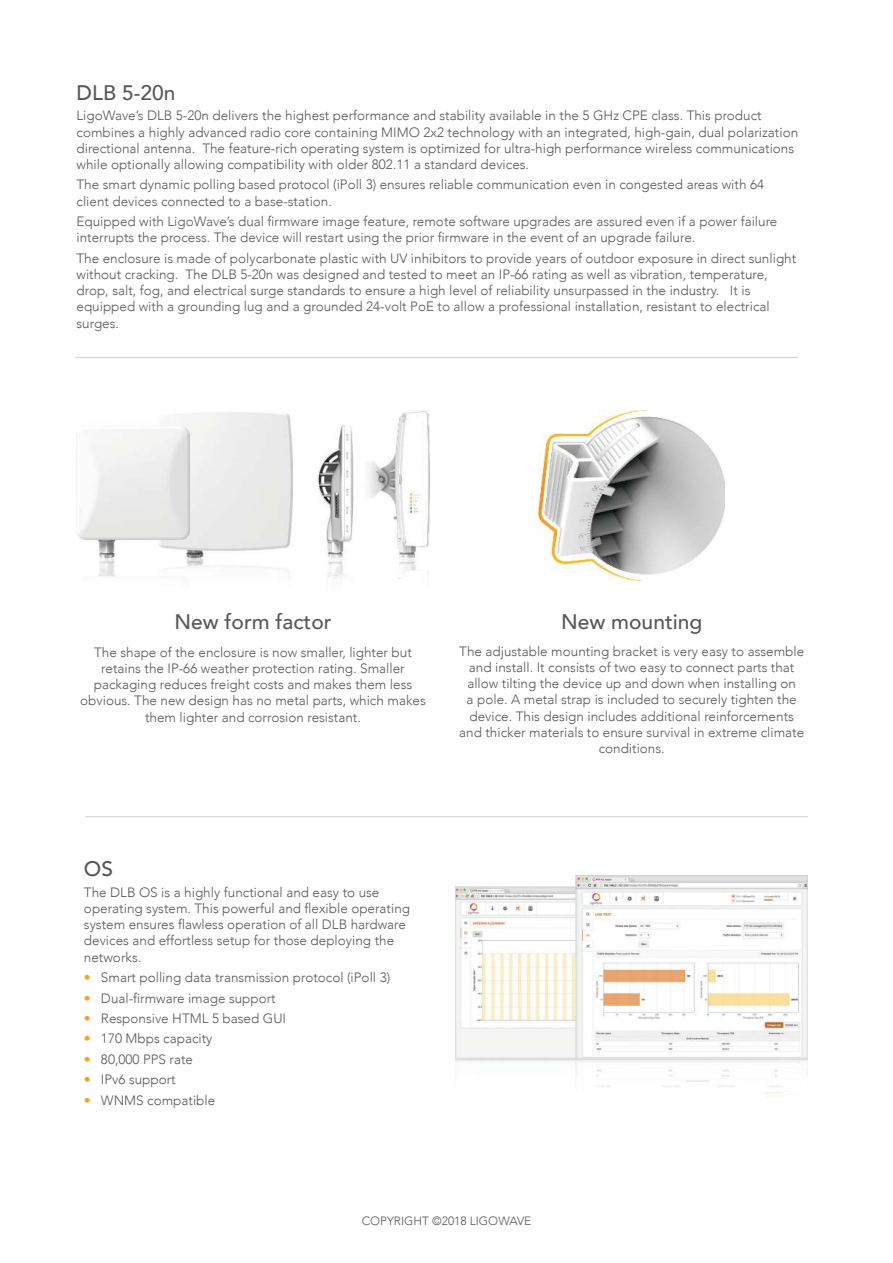
<style>
.page{position:relative;width:893px;height:1263px;background:#fff}
.page>*{position:absolute;margin:0;border:0;box-sizing:border-box;transform-origin:0 0}
.t1{font:500 21px "Avenir";color:#57585a}
.t2{font:300 13.5px/16.2px "Avenir";color:#57585a}
.t3{font:300 12px "Avenir";color:#57585a}
.s1{color:#f9a01d}
</style>
<div class="page">
<hr style="left:75px;top:357px;width:723px;height:1px;background:#d1d2d4">
<img style="left:78px;top:411px;width:351px;height:168px">
<img style="left:538px;top:410px;width:186px;height:170px">
<img style="left:455px;top:875px;width:353px;height:222px">
<hr style="left:85px;top:816px;width:723px;height:1px;background:#d1d2d4">
<h1 class="t1" style="left:77px;top:84px;width:100px">DLB 5-20n</h1>
<p class="t2" style="left:77px;top:109px;width:723px">LigoWave’s DLB 5-20n delivers the highest performance and stability available in the 5 GHz CPE class. This product combines a highly advanced radio core containing MIMO 2x2 technology with an integrated, high-gain, dual polarization directional antenna. The feature-rich operating system is optimized for ultra-high performance wireless communications while optionally allowing compatibility with older 802.11 a standard devices.</p>
<p class="t2" style="left:77px;top:178px;width:689px">The smart dynamic polling based protocol (iPoll 3) ensures reliable communication even in congested areas with 64 client devices connected to a base-station.</p>
<p class="t2" style="left:77px;top:213px;width:702px">Equipped with LigoWave’s dual firmware image feature, remote software upgrades are assured even if a power failure interrupts the process. The device will restart using the prior firmware in the event of an upgrade failure.</p>
<p class="t2" style="left:77px;top:251px;width:721px">The enclosure is made of polycarbonate plastic with UV inhibitors to provide years of outdoor exposure in direct sunlight without cracking. The DLB 5-20n was designed and tested to meet an IP-66 rating as well as vibration, temperature, drop, salt, fog, and electrical surge standards to ensure a high level of reliability unsurpassed in the industry. It is equipped with a grounding lug and a grounded 24-volt PoE to allow a professional installation, resistant to electrical surges.</p>
<h1 class="t1" style="left:174px;top:613px;width:159px">New form factor</h1>
<h1 class="t1" style="left:561px;top:613px;width:143px">New mounting</h1>
<p class="t2" style="left:80px;top:645px;width:347px;text-align:center">The shape of the enclosure is now smaller, lighter but retains the IP-66 weather protection rating. Smaller packaging reduces freight costs and makes them less obvious. The new design has no metal parts, which makes them lighter and corrosion resistant.</p>
<p class="t2" style="left:459px;top:644px;width:347px;text-align:center">The adjustable mounting bracket is very easy to assemble and install. It consists of two easy to connect parts that allow tilting the device up and down when installing on<br>a pole. A metal strap is included to securely tighten the device. This design includes additional reinforcements and thicker materials to ensure survival in extreme climate conditions.</p>
<h1 class="t1" style="left:84px;top:860px;width:31px">OS</h1>
<p class="t2" style="left:84px;top:885px;width:328px">The DLB OS is a highly functional and easy to use operating system. This powerful and flexible operating system ensures flawless operation of all DLB hardware devices and effortless setup for those deploying the networks.</p>
<p class="t2" style="left:84px;top:970px;width:308px"><span class="s1">•</span> Smart polling data transmission protocol (iPoll 3)</p>
<p class="t2" style="left:84px;top:990px;width:193px"><span class="s1">•</span> Dual-firmware image support</p>
<p class="t2" style="left:84px;top:1011px;width:204px"><span class="s1">•</span> Responsive HTML 5 based GUI</p>
<p class="t2" style="left:84px;top:1032px;width:130px"><span class="s1">•</span> 170 Mbps capacity</p>
<p class="t2" style="left:84px;top:1052px;width:111px"><span class="s1">•</span> 80,000 PPS rate</p>
<p class="t2" style="left:84px;top:1073px;width:93px"><span class="s1">•</span> IPv6 support</p>
<p class="t2" style="left:84px;top:1093px;width:133px"><span class="s1">•</span> WNMS compatible</p>
<p class="t3" style="left:362px;top:1215px;width:171px">COPYRIGHT ©2018 LIGOWAVE</p>
</div>
